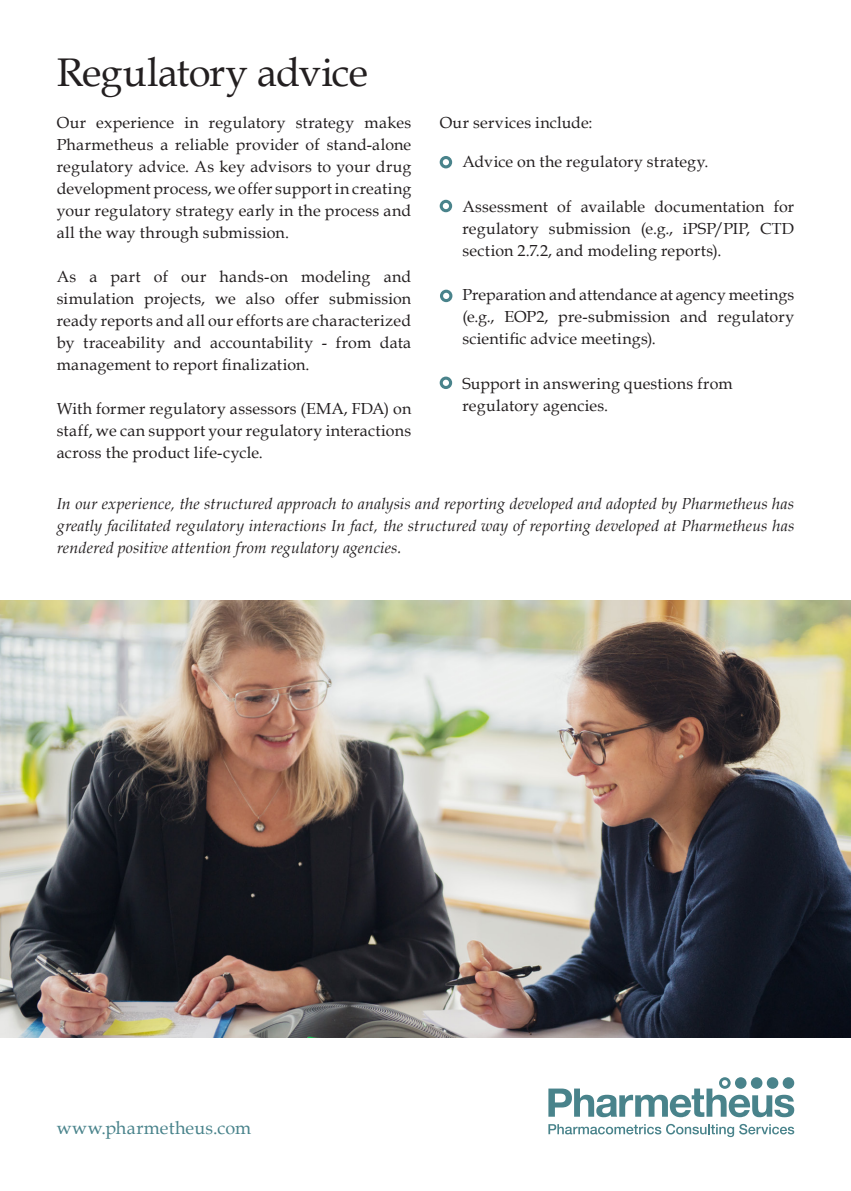
<style>
.page{position:relative;width:851px;height:1191px;background:#fff}
.page>*{position:absolute;margin:0;border:0;box-sizing:border-box;transform-origin:0 0}
.t1{font:40px "Book Antiqua";letter-spacing:-.025em;color:#231f20}
.t2{font:18px "Book Antiqua";letter-spacing:.015em;color:#49838b}
.t3{font:16px/22px "Book Antiqua";letter-spacing:.015em;color:#231f20;text-align:justify}
.t4{font:italic 16px/22px "Book Antiqua";letter-spacing:.005em;color:#231f20;text-align:justify}
</style>
<div class="page">
<svg style="left:548px;top:1123px;width:246px;height:14px"></svg>
<svg style="left:548px;top:1077px;width:246px;height:40px"></svg>
<img style="left:0;top:600px;width:850px;height:437px">
<svg style="left:439px;top:200px;width:13px;height:12px"></svg>
<svg style="left:439px;top:156px;width:13px;height:12px"></svg>
<svg style="left:440px;top:290px;width:12px;height:12px"></svg>
<svg style="left:439px;top:376px;width:13px;height:13px"></svg>
<p class="t1" style="left:57px;top:44px;width:313px">Regulatory advice</p>
<p class="t3" style="left:57px;top:111px;width:356px">Our experience in regulatory strategy makes<br>Pharmetheus a reliable provider of stand-alone</p>
<p class="t3" style="left:57px;top:155px;width:356px">regulatory advice. As key advisors to your drug development process, we offer support in creating your regulatory strategy early in the process and all the way through submission.</p>
<p class="t3" style="left:57px;top:265px;width:356px">As a part of our hands-on modeling and simulation projects, we also offer submission ready reports and all our efforts are characterized by traceability and accountability - from data management to report finalization.</p>
<p class="t3" style="left:57px;top:397px;width:356px">With former regulatory assessors (EMA, FDA) on staff, we can support your regulatory interactions across the product life-cycle.</p>
<p class="t3" style="left:439px;top:111px;width:154px">Our services include:</p>
<p class="t3" style="left:462px;top:150px;width:247px">Advice on the regulatory strategy.</p>
<p class="t3" style="left:462px;top:195px;width:333px">Assessment of available documentation for regulatory submission (e.g., iPSP/PIP, CTD section 2.7.2, and modeling reports).</p>
<p class="t3" style="left:462px;top:283px;width:333px">Preparation and attendance at agency meetings (e.g., EOP2, pre-submission and regulatory scientific advice meetings).</p>
<p class="t3" style="left:462px;top:372px;width:272px">Support in answering questions from regulatory agencies.</p>
<p class="t4" style="left:57px;top:492px;width:739px">In our experience, the structured approach to analysis and reporting developed and adopted by Pharmetheus has greatly facilitated regulatory interactions In fact, the structured way of reporting developed at Pharmetheus has rendered positive attention from regulatory agencies.</p>
<p class="t2" style="left:57px;top:1115px;width:196px">www.pharmetheus.com</p>
</div>
